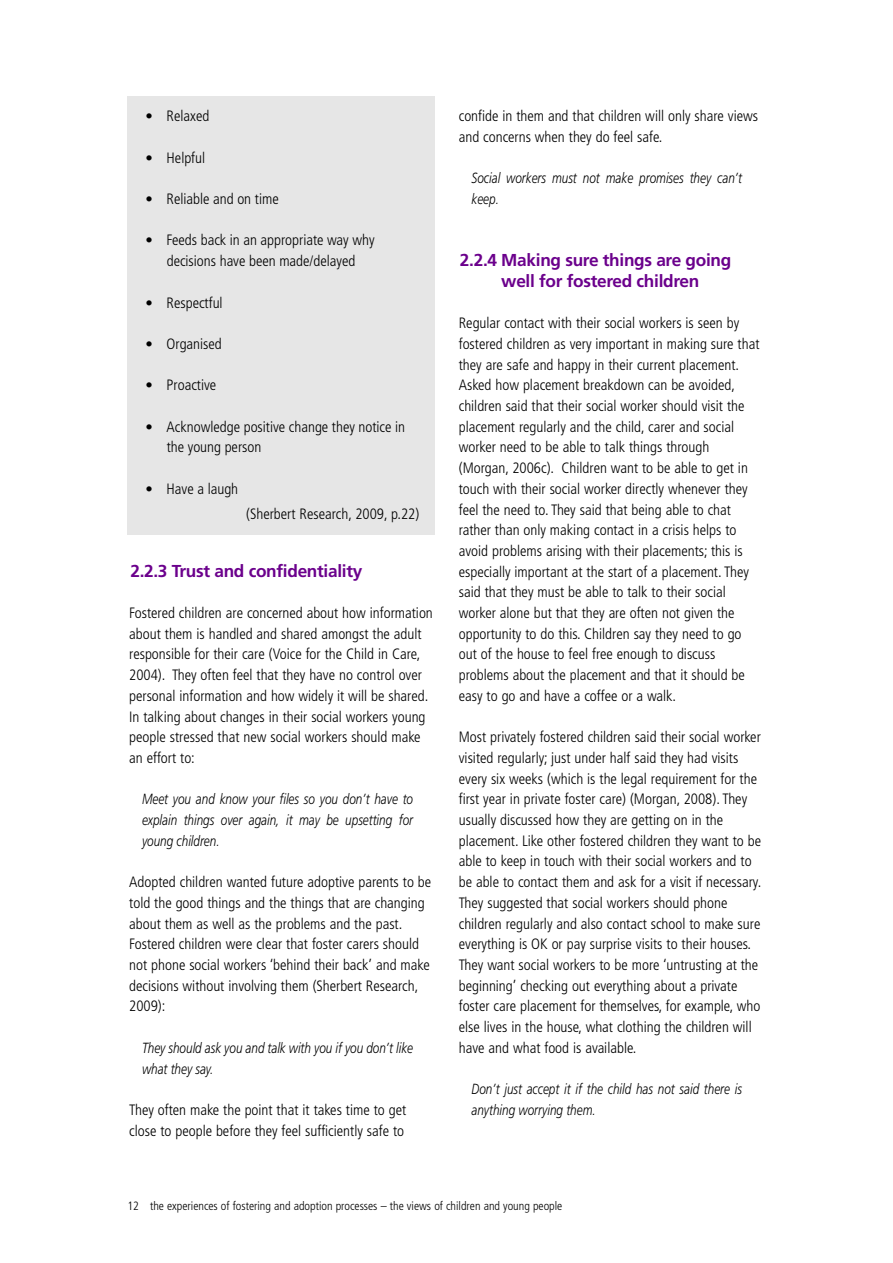
<style>
.page{position:relative;width:893px;height:1263px;background:#fff}
.page>*{position:absolute;margin:0;border:0;box-sizing:border-box;transform-origin:0 0}
.t1{font:700 17.25px/20.7px "Frutiger";letter-spacing:-.02em;color:#6b008c;text-align:center}
.t2{font:300 condensed 15px/20.7px "Frutiger";color:#000}
.t3{font:italic 300 14.7px/20.7px "Frutiger";color:#000;scale:.8 1}
.t4{font:300 condensed 12px "Frutiger";color:#000}
.s1{font-size:14.7px}
</style>
<div class="page">
<div style="left:128px;top:96px;width:307px;height:438px;background:#e6e6e6"></div>
<p class="t2" style="left:145px;top:107px;width:65px"><span class="s1">•</span> Relaxed</p>
<p class="t2" style="left:145px;top:148px;width:61px"><span class="s1">•</span> Helpful</p>
<p class="t2" style="left:145px;top:190px;width:135px"><span class="s1">•</span> Reliable and on time</p>
<p class="t2" style="left:145px;top:231px;width:231px;text-align:center"><span class="s1">•</span> Feeds back in an appropriate way why decisions have been made/delayed</p>
<p class="t2" style="left:145px;top:293px;width:79px"><span class="s1">•</span> Respectful</p>
<p class="t2" style="left:145px;top:335px;width:78px"><span class="s1">•</span> Organised</p>
<p class="t2" style="left:145px;top:376px;width:72px"><span class="s1">•</span> Proactive</p>
<p class="t2" style="left:167px;top:417px;width:240px;text-indent:-21px"><span class="s1">•</span> Acknowledge positive change they notice in the young person</p>
<p class="t2" style="left:145px;top:479px;width:94px"><span class="s1">•</span> Have a laugh</p>
<p class="t2" style="left:246px;top:504px;width:175px">(Sherbert Research, 2009, p.22)</p>
<p class="t1" style="left:130px;top:562px;width:233px">2.2.3 Trust and confidentiality</p>
<p class="t2" style="left:129px;top:604px;width:305px">Fostered children are concerned about how information about them is handled and shared amongst the adult responsible for their care (Voice for the Child in Care, 2004). They often feel that they have no control over personal information and how widely it will be shared.<br>In talking about changes in their social workers young people stressed that new social workers should make an effort to:</p>
<p class="t3" style="left:142px;top:790px;width:340px;text-align:justify">Meet you and know your files so you don’t have to explain things over again, it may be upsetting for young children.</p>
<p class="t2" style="left:129px;top:873px;width:303px">Adopted children wanted future adoptive parents to be told the good things and the things that are changing about them as well as the problems and the past.<br>Fostered children were clear that foster carers should not phone social workers ‘behind their back’ and make decisions without involving them (Sherbert Research, 2009):</p>
<p class="t3" style="left:142px;top:1038px;width:340px">They should ask you and talk with you if you don’t like what they say.</p>
<p class="t2" style="left:129px;top:1100px;width:279px">They often make the point that it takes time to get close to people before they feel sufficiently safe to</p>
<p class="t2" style="left:459px;top:107px;width:301px">confide in them and that children will only share views and concerns when they do feel safe.</p>
<p class="t3" style="left:472px;top:169px;width:340px">Social workers must not make promises they can’t keep.</p>
<p class="t1" style="left:460px;top:251px;width:273px">2.2.4 Making sure things are going well for fostered children</p>
<p class="t2" style="left:459px;top:314px;width:302px">Regular contact with their social workers is seen by fostered children as very important in making sure that they are safe and happy in their current placement.<br>Asked how placement breakdown can be avoided, children said that their social worker should visit the placement regularly and the child, carer and social worker need to be able to talk things through (Morgan, 2006c). Children want to be able to get in touch with their social worker directly whenever they feel the need to. They said that being able to chat rather than only making contact in a crisis helps to avoid problems arising with their placements; this is especially important at the start of a placement. They said that they must be able to talk to their social worker alone but that they are often not given the opportunity to do this. Children say they need to go out of the house to feel free enough to discuss problems about the placement and that it should be easy to go and have a coffee or a walk.</p>
<p class="t2" style="left:459px;top:728px;width:304px">Most privately fostered children said their social worker visited regularly; just under half said they had visits every six weeks (which is the legal requirement for the first year in private foster care) (Morgan, 2008). They usually discussed how they are getting on in the placement. Like other fostered children they want to be able to keep in touch with their social workers and to be able to contact them and ask for a visit if necessary.<br>They suggested that social workers should phone children regularly and also contact school to make sure everything is OK or pay surprise visits to their houses.<br>They want social workers to be more ‘untrusting at the beginning’ checking out everything about a private foster care placement for themselves, for example, who else lives in the house, what clothing the children will have and what food is available.</p>
<p class="t3" style="left:472px;top:1080px;width:340px">Don’t just accept it if the child has not said there is anything worrying them.</p>
<p class="t4" style="left:127px;top:1201px;width:436px">12 the experiences of fostering and adoption processes – the views of children and young people</p>
</div>
